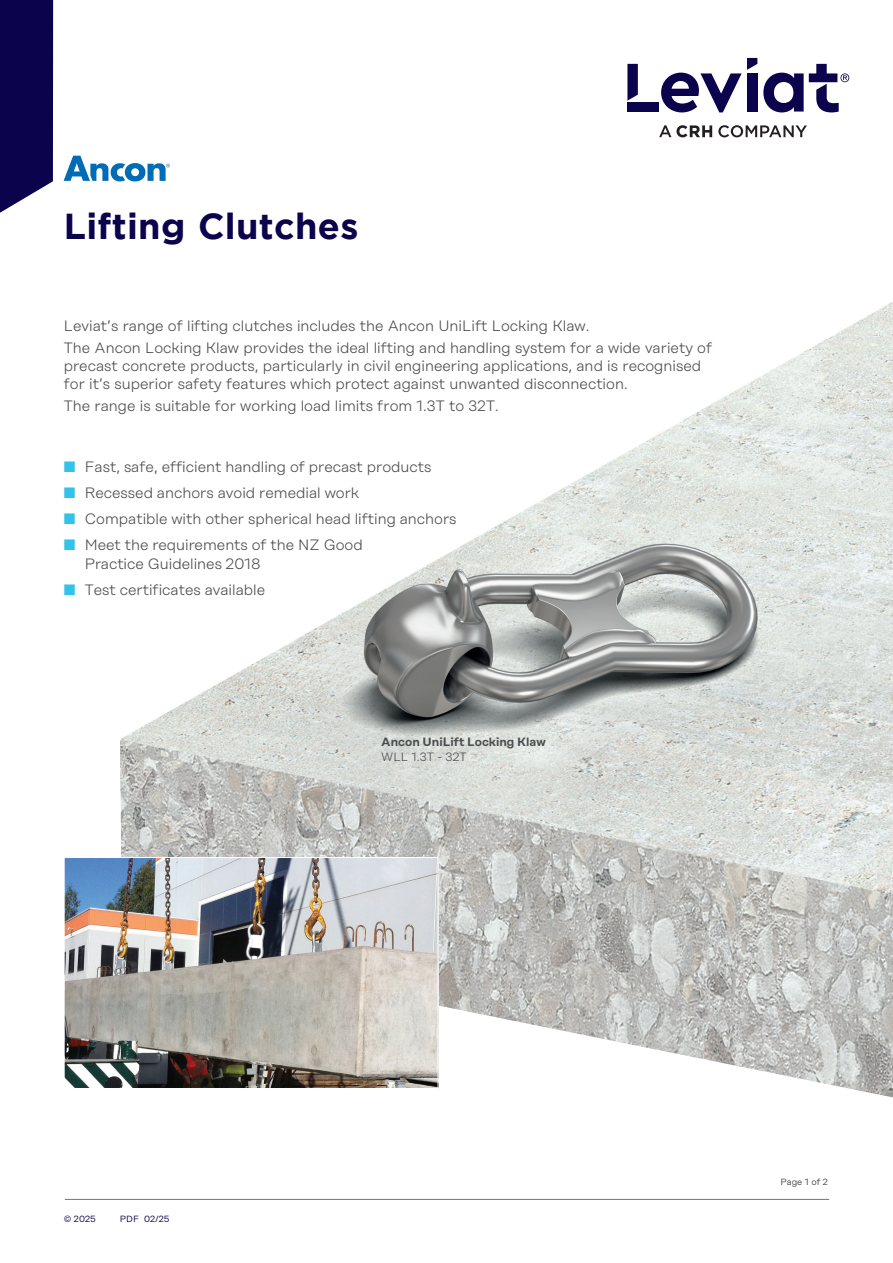
<style>
.page{position:relative;width:893px;height:1263px;background:#fff}
.page>*{position:absolute;margin:0;border:0;box-sizing:border-box;transform-origin:0 0}
.t1{font:700 36px "Gotham";letter-spacing:.01em;color:#0b034c}
.t2{font:300 15px/19.5px "Rational Display";color:#4b4c4d}
.t3{font:600 12px/15px "Rational Display";color:#4b4c4d}
.t4{font:9px "Rational Display";color:#0b034c}
.Heading_in_box{font:9px "Rational Display";color:#4a4a4a}
.s1{color:#32c3e8}
.s2{font-weight:300}
</style>
<div class="page">
<img style="left:120px;top:302px;width:773px;height:795px">
<img style="left:66px;top:859px;width:370px;height:228px">
<div style="left:64px;top:857px;width:374px;height:232px;border:1px solid #fff"></div>
<svg style="left:659px;top:125px;width:53px;height:12px"></svg>
<svg style="left:718px;top:125px;width:89px;height:12px"></svg>
<div style="left:627px;top:102px;width:32px;height:10px;background:#0b034c"></div>
<svg style="left:627px;top:64px;width:11px;height:37px"></svg>
<svg style="left:661px;top:58px;width:96px;height:54px"></svg>
<svg style="left:763px;top:64px;width:86px;height:48px"></svg>
<svg style="left:0;top:0;width:53px;height:213px;background:#1d1559"></svg>
<svg style="left:64px;top:156px;width:106px;height:25px"></svg>
<hr style="left:65px;top:1199px;width:764px;height:1px;background:#70757a">
<p class="t1" style="left:64px;top:205px;width:296px">Lifting Clutches</p>
<p class="t2" style="left:64px;top:315px;width:650px;line-height:22px">Leviat’s range of lifting clutches includes the Ancon UniLift Locking Klaw.<br>The Ancon Locking Klaw provides the ideal lifting and handling system for a wide variety of</p>
<p class="t2" style="left:64px;top:357px;width:639px;line-height:18px">precast concrete products, particularly in civil engineering applications, and is recognised for it’s superior safety features which protect against unwanted disconnection.</p>
<p class="t2" style="left:64px;top:396px;width:436px">The range is suitable for working load limits from 1.3T to 32T.</p>
<p class="t2" style="left:64px;top:457px;width:369px"><span class="s1">■</span> Fast, safe, efficient handling of precast products</p>
<p class="t2" style="left:64px;top:483px;width:297px"><span class="s1">■</span> Recessed anchors avoid remedial work</p>
<p class="t2" style="left:64px;top:509px;width:394px"><span class="s1">■</span> Compatible with other spherical head lifting anchors</p>
<p class="t2" style="left:85px;top:535px;width:279px;text-indent:-21px"><span class="s1">■</span> Meet the requirements of the NZ Good<br>Practice Guidelines 2018</p>
<p class="t2" style="left:64px;top:580px;width:203px"><span class="s1">■</span> Test certificates available</p>
<p class="t3" style="left:381px;top:734px;width:166px">Ancon UniLift Locking Klaw<br><span class="s2">WLL 1.3T - 32T</span></p>
<p class="t4" style="left:64px;top:1214px;width:34px">© 2025</p>
<p class="t4" style="left:120px;top:1214px;width:51px">PDF 02/25</p>
<p class="Heading_in_box" style="left:780px;top:1177px;width:49px">Page 1 of 2</p>
</div>
